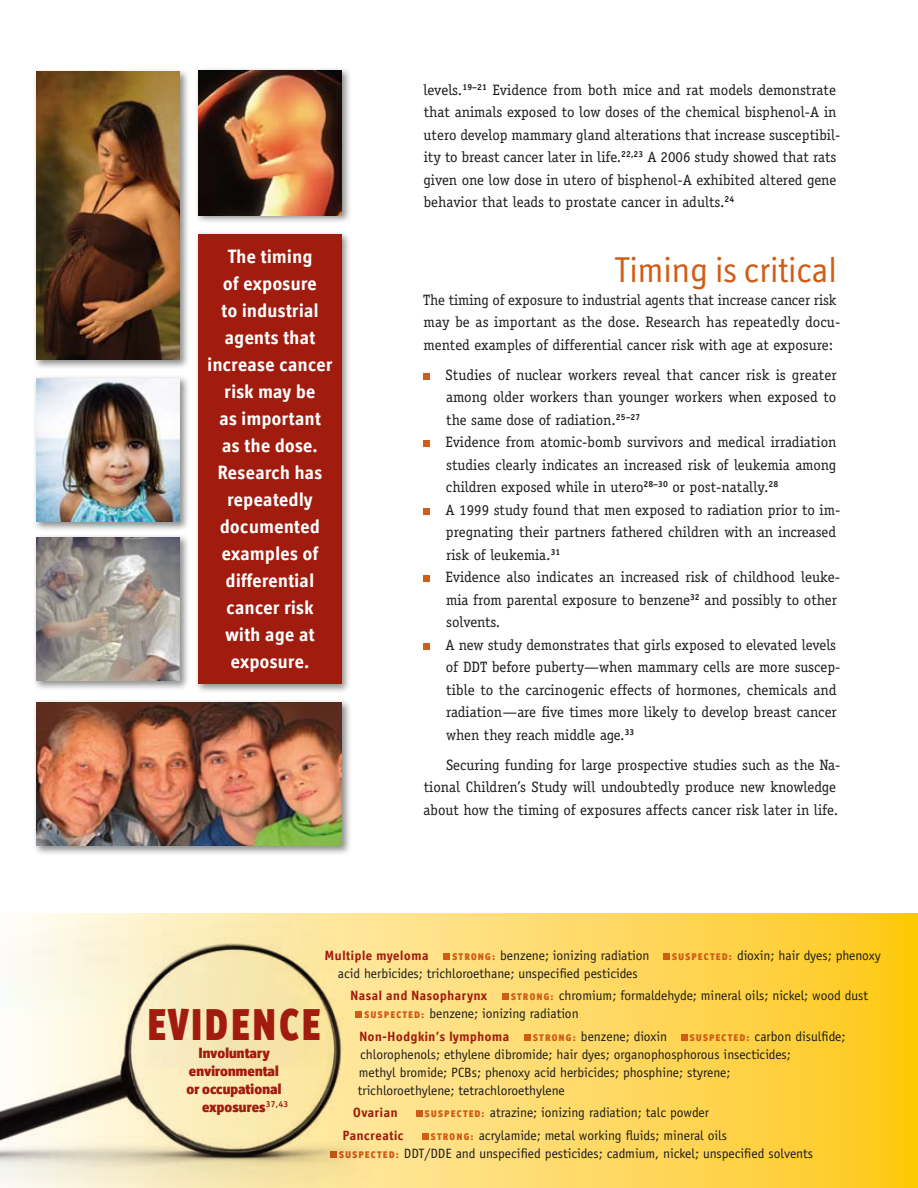
<style>
.page{position:relative;width:918px;height:1188px;background:#fff}
.page>*{position:absolute;margin:0;border:0;box-sizing:border-box;transform-origin:0 0}
.t1{font:900 45px "Officina Display ITC Std";letter-spacing:.095em;color:#a11b0e;scale:.87 1}
.t2{font:36px "Officina Display ITC Std";color:#d05c16}
.t3{font:700 19.5px/27px "Officina Display ITC Std";letter-spacing:.025em;color:#fff;text-align:center}
.t4{font:15px/22.5px "Officina Serif";color:#1c1c1a}
.t5{font:900 15px "Officina Display ITC Std";letter-spacing:.01em;color:#a11b0e}
.t6{font:13.5px/18px "Officina Sans";color:#1c1c1a}
.t7{font:700 13.5px "Officina Display ITC Std";letter-spacing:.05em;color:#a11b0e}
.s1{font-family:"Officina Display ITC Std";font-weight:900;font-size:9.75px;color:#d05c16}
</style>
<div class="page">
<svg style="left:387px;top:914px;width:531px;height:274px;background:#fed657"></svg>
<div style="left:443px;top:953px;width:7px;height:7px;background:#d05c16"></div>
<div style="left:663px;top:953px;width:7px;height:7px;background:#d05c16"></div>
<div style="left:502px;top:993px;width:7px;height:7px;background:#d05c16"></div>
<div style="left:524px;top:1034px;width:7px;height:7px;background:#d05c16"></div>
<div style="left:681px;top:1034px;width:6px;height:7px;background:#d05c16"></div>
<div style="left:416px;top:1110px;width:7px;height:7px;background:#d05c16"></div>
<div style="left:422px;top:1133px;width:7px;height:7px;background:#d05c16"></div>
<div style="left:423px;top:373px;width:7px;height:7px;background:#d05c16"></div>
<div style="left:423px;top:440px;width:7px;height:7px;background:#d05c16"></div>
<div style="left:423px;top:508px;width:7px;height:6px;background:#d05c16"></div>
<div style="left:423px;top:575px;width:7px;height:7px;background:#d05c16"></div>
<div style="left:423px;top:643px;width:7px;height:7px;background:#d05c16"></div>
<img style="left:0;top:914px;width:387px;height:274px">
<div style="left:32px;top:68px;width:157px;height:301px;background:#1c1c1a;opacity:.5"></div>
<img style="left:36px;top:72px;width:144px;height:288px">
<div style="left:194px;top:67px;width:157px;height:157px;background:#1c1c1a;opacity:.5"></div>
<img style="left:198px;top:70px;width:144px;height:146px">
<div style="left:32px;top:374px;width:157px;height:157px;background:#1c1c1a;opacity:.5"></div>
<img style="left:36px;top:378px;width:144px;height:144px">
<div style="left:32px;top:698px;width:319px;height:157px;background:#1c1c1a;opacity:.5"></div>
<img style="left:36px;top:702px;width:306px;height:144px">
<div style="left:32px;top:533px;width:157px;height:157px;background:#1c1c1a;opacity:.5"></div>
<img style="left:36px;top:537px;width:144px;height:144px">
<div style="left:194px;top:230px;width:157px;height:463px;background:#1c1c1a;opacity:.5"></div>
<div style="left:198px;top:234px;width:144px;height:450px;background:#a11b0e"></div>
<h3 class="t3" style="left:208px;top:243px;width:127px">The timing<br>of exposure<br>to industrial agents that increase cancer risk may be<br>as important<br>as the dose.<br>Research has repeatedly documented examples of differential cancer risk with age at exposure.</h3>
<p class="t4" style="left:423px;top:78px;width:419px">levels.<sup>19–21</sup> Evidence from both mice and rat models demonstrate that animals exposed to low doses of the chemical bisphenol-A in utero develop mammary gland alterations that increase susceptibil&shy;ity to breast cancer later in life.<sup>22,23</sup> A 2006 study showed that rats given one low dose in utero of bisphenol-A exhibited altered gene behavior that leads to prostate cancer in adults.<sup>24</sup></p>
<h2 class="t2" style="left:615px;top:249px;width:223px">Timing is critical</h2>
<p class="t4" style="left:423px;top:288px;width:419px">The timing of exposure to industrial agents that increase cancer risk may be as important as the dose. Research has repeatedly docu&shy;mented examples of differential cancer risk with age at exposure:</p>
<p class="t4" style="left:445px;top:363px;width:397px">Studies of nuclear workers reveal that cancer risk is greater among older workers than younger workers when exposed to the same dose of radiation.<sup>25–27<br></sup>Evidence from atomic-bomb survivors and medical irradiation studies clearly indicates an increased risk of leukemia among children exposed while in utero<sup>28–30</sup> or post-natally.<sup>28<br></sup>A 1999 study found that men exposed to radiation prior to im&shy;pregnating their partners fathered children with an increased risk of leukemia.<sup>31<br></sup>Evidence also indicates an increased risk of childhood leuke&shy;mia from parental exposure to benzene<sup>32</sup> and possibly to other solvents.<br>A new study demonstrates that girls exposed to elevated levels of DDT before puberty—when mammary cells are more suscep&shy;tible to the carcinogenic effects of hormones, chemicals and radiation—are five times more likely to develop breast cancer when they reach middle age.<sup>33</sup></p>
<p class="t4" style="left:424px;top:753px;width:418px;text-indent:22px">Securing funding for large prospective studies such as the Na&shy;tional Children’s Study will undoubtedly produce new knowledge about how the timing of exposures affects cancer risk later in life.</p>
<p class="t7" style="left:325px;top:947px;width:105px">Multiple myeloma</p>
<p class="t6" style="left:452px;top:946px;width:199px"><span class="s1">STRONG:</span> benzene; ionizing radiation</p>
<p class="t6" style="left:672px;top:946px;width:210px"><span class="s1">S U S PECTED:</span> dioxin; hair dyes; phenoxy</p>
<p class="t6" style="left:338px;top:964px;width:301px">acid herbicides; trichloroethane; unspecified pesticides</p>
<p class="t7" style="left:350px;top:988px;width:138px">Nasal and Nasopharynx</p>
<p class="t6" style="left:365px;top:987px;width:505px;text-indent:146px"><span class="s1">STRONG:</span> chromium; formaldehyde; mineral oils; nickel; wood dust<br><span class="s1">S U S PECTED:</span> benzene; ionizing radiation</p>
<p class="t7" style="left:359px;top:1028px;width:151px">Non-Hodgkin’s lymphoma</p>
<p class="t6" style="left:533px;top:1027px;width:136px"><span class="s1">STRONG:</span> benzene; dioxin</p>
<h1 class="t1" style="left:148px;top:998px;width:200px">EVIDENCE</h1>
<p class="t5" style="left:199px;top:1044px;width:73px">INVOLUNTARY</p>
<p class="t5" style="left:189px;top:1062px;width:91px">ENVIRONMENTAL</p>
<p class="t5" style="left:186px;top:1080px;width:96px">OR OCCUPATIONAL</p>
<p class="t5" style="left:202px;top:1098px;width:88px">EXPOSURES<sup>37,43</sup></p>
<p class="t6" style="left:358px;top:1027px;width:489px;text-indent:332px"><span class="s1">S U S PECTED:</span> carbon disulfide; chlorophenols; ethylene dibromide; hair dyes; organophosphorous insecticides;<br>methyl bromide; PCBs; phenoxy acid herbicides; phosphine; styrene;<br>trichloroethylene; tetrachloroethylene</p>
<p class="t7" style="left:353px;top:1105px;width:46px">Ovarian</p>
<p class="t6" style="left:425px;top:1104px;width:286px"><span class="s1">S U S PECTED:</span> atrazine; ionizing radiation; talc powder</p>
<p class="t7" style="left:343px;top:1127px;width:62px">Pancreatic</p>
<p class="t6" style="left:339px;top:1126px;width:475px;text-align:center"><span class="s1">STRONG:</span> acrylamide; metal working fluids; mineral oils<br><span class="s1">S U S PECTED:</span> DDT/DDE and unspecified pesticides; cadmium, nickel; unspecified solvents</p>
</div>
